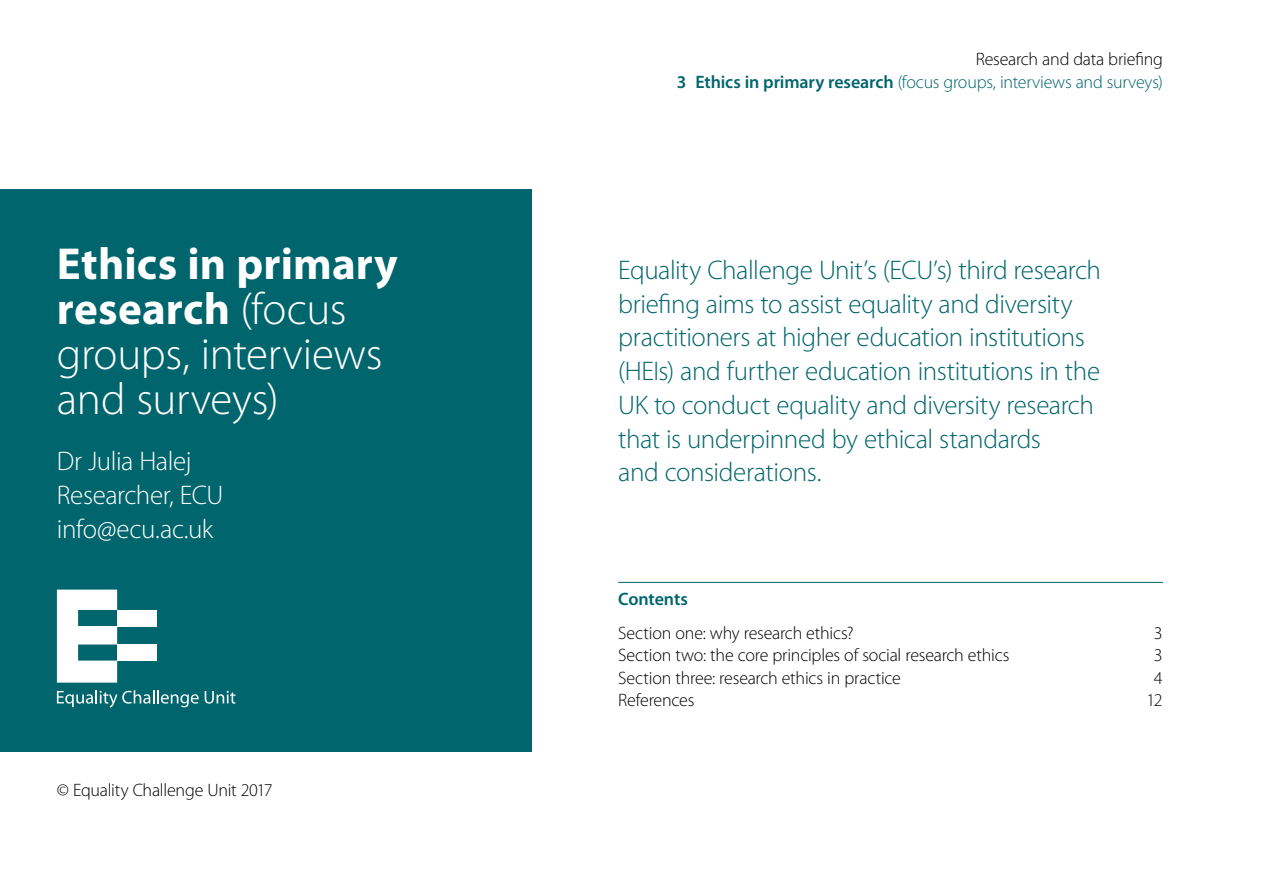
<style>
.page{position:relative;width:1263px;height:893px;background:#fff}
.page>*{position:absolute;margin:0;border:0;box-sizing:border-box;transform-origin:0 0}
.t1{font:300 45px/45px "Myriad Pro";letter-spacing:-.005em;color:#fff}
.t2{font:300 27px/33.8px "Myriad Pro";letter-spacing:-.015em;color:#00656c}
.t3{font:300 27px/33.8px "Myriad Pro";letter-spacing:-.015em;color:#fff}
.t4{font:300 18px "Myriad Pro";letter-spacing:-.01em;color:#000}
.t5{font:300 18px/22.5px "Myriad Pro";letter-spacing:-.015em;color:#00656c;text-align:right}
.t6{font:600 18px "Myriad Pro";letter-spacing:-.01em;color:#00656c}
.s1{font-weight:700}
.s2{color:#000}
.s3{font-weight:600}
</style>
<div class="page">
<div style="left:0;top:189px;width:531px;height:562px;background:#00656c"></div>
<hr style="left:618px;top:582px;width:545px;height:1px;background:#00656c">
<svg style="left:57px;top:590px;width:60px;height:93px"></svg>
<div style="left:117px;top:610px;width:39px;height:16px;background:#fff"></div>
<div style="left:117px;top:644px;width:39px;height:17px;background:#fff"></div>
<svg style="left:57px;top:690px;width:142px;height:17px"></svg>
<svg style="left:205px;top:691px;width:30px;height:13px"></svg>
<h1 class="t1" style="left:57px;top:241px;width:342px"><span class="s1">Ethics in primary research</span> (focus groups, interviews and surveys)</h1>
<p class="t3" style="left:57px;top:444px;width:168px">Dr Julia Halej<br>Researcher, ECU info@ecu.ac.uk</p>
<p class="t4" style="left:57px;top:779px;width:217px">© Equality Challenge Unit 2017</p>
<p class="t5" style="left:677px;top:48px;width:488px"><span class="s2">Research and data briefing<br></span><span class="s3">3 Ethics in primary research</span> (focus groups, interviews and surveys)</p>
<p class="t2" style="left:618px;top:253px;width:484px">Equality Challenge Unit’s (ECU’s) third research briefing aims to assist equality and diversity practitioners at higher education institutions (HEIs) and further education institutions in the UK to conduct equality and diversity research that is underpinned by ethical standards<br>and considerations.</p>
<p class="t6" style="left:618px;top:588px;width:71px">Contents</p>
<p class="t4" style="left:618px;top:622px;width:237px">Section one: why research ethics?</p>
<p class="t4" style="left:1154px;top:622px;width:10px">3</p>
<p class="t4" style="left:618px;top:644px;width:393px">Section two: the core principles of social research ethics</p>
<p class="t4" style="left:1154px;top:644px;width:10px">3</p>
<p class="t4" style="left:618px;top:667px;width:284px">Section three: research ethics in practice</p>
<p class="t4" style="left:1154px;top:667px;width:10px">4</p>
<p class="t4" style="left:618px;top:689px;width:78px">References</p>
<p class="t4" style="left:1146px;top:689px;width:17px">12</p>
</div>
